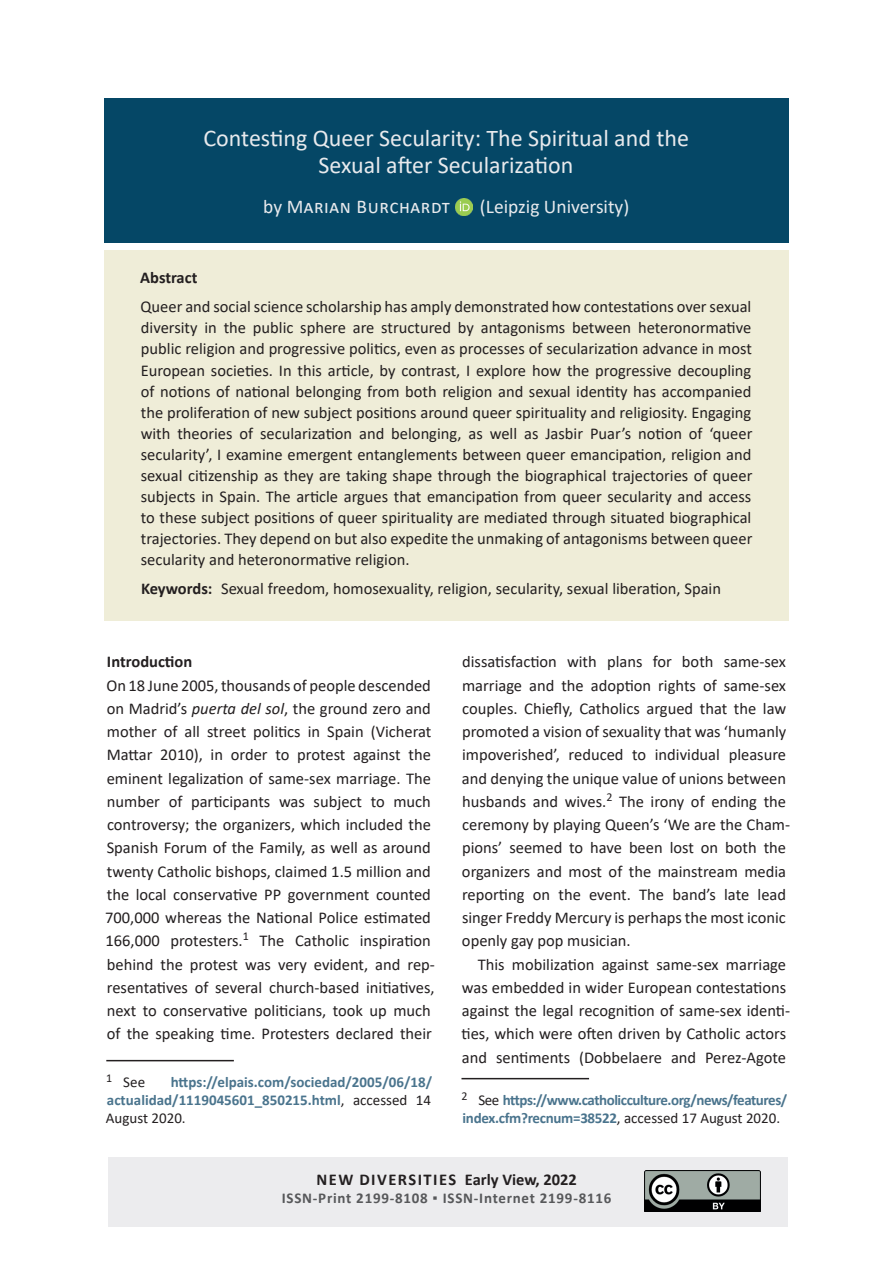
<style>
.page{position:relative;width:893px;height:1263px;background:#fff}
.page>*{position:absolute;margin:0;border:0;box-sizing:border-box;transform-origin:0 0}
.t1{font:24px/27px "Calibri";color:#e8eaed;text-align:center}
.t2{font:19.5px "Calibri";letter-spacing:.005em;color:#e8eaed}
.t3{font:19.5px "Calibri";letter-spacing:.03em;color:#e8eaed}
.t4{font:16.5px/23.2px "Calibri";color:#231f20}
.t5{font:700 16.5px "Calibri";letter-spacing:.08em;color:#231f20}
.t6{font:700 16.5px "Calibri";color:#231f20}
.t7{font:700 15px/18px "Calibri";letter-spacing:-.02em;color:#4a748d;text-align:justify}
.t8{font:700 15px "Calibri";letter-spacing:.05em;color:#57585a}
.t9{font:15px "Calibri";color:#231f20}
.s1{font-weight:700}
.s2{font-style:italic}
.s3{font-weight:400;color:#231f20}
</style>
<div class="page">
<div style="left:108px;top:1157px;width:680px;height:70px;background:#ececee"></div>
<div style="left:104px;top:98px;width:685px;height:144px;background:#054766"></div>
<div style="left:104px;top:250px;width:685px;height:371px;background:#efedd8"></div>
<img style="left:645px;top:1170px;width:115px;height:41px">
<hr style="left:106px;top:1060px;width:128px;height:1px;background:#231f20">
<hr style="left:461px;top:1078px;width:128px;height:1px;background:#231f20">
<img style="left:455px;top:198px;width:17px;height:17px">
<h1 class="t1" style="left:203px;top:124px;width:487px">Contesting Queer Secularity: The Spiritual and the<br>Sexual after Secularization</h1>
<p class="t3" style="left:263px;top:193px;width:188px">by Marian Burchardt</p>
<p class="t2" style="left:480px;top:193px;width:151px">(Leipzig University)</p>
<p class="t6" style="left:140px;top:266px;width:59px">Abstract</p>
<p class="t4" style="left:140px;top:296px;width:613px;line-height:21px;text-align:justify">Queer and social science scholarship has amply demonstrated how contestations over sexual diversity in the public sphere are structured by antagonisms between heteronormative public religion and progressive politics, even as processes of secularization advance in most European societies. In this article, by contrast, I explore how the progressive decoupling of notions of national belonging from both religion and sexual identity has accompanied the proliferation of new subject positions around queer spirituality and religiosity. Engaging with theories of secularization and belonging, as well as Jasbir Puar’s notion of ‘queer secularity’, I examine emergent entanglements between queer emancipation, religion and sexual citizenship as they are taking shape through the biographical trajectories of queer subjects in Spain. The article argues that emancipation from queer secularity and access to these subject positions of queer spirituality are mediated through situated biographical trajectories. They depend on but also expedite the unmaking of antagonisms between queer secularity and heteronormative religion.</p>
<p class="t4" style="left:141px;top:576px;width:581px"><span class="s1">Keywords:</span> Sexual freedom, homosexuality, religion, secularity, sexual liberation, Spain</p>
<p class="t6" style="left:107px;top:650px;width:87px">Introduction</p>
<p class="t4" style="left:105px;top:673px;width:331px">On 18 June 2005, thousands of people descended on Madrid’s <span class="s2">puerta del sol</span>, the ground zero and mother of all street politics in Spain (Vicherat Mattar 2010), in order to protest against the eminent legalization of same-sex marriage. The number of participants was subject to much controversy; the organizers, which included the Spanish Forum of the Family, as well as around twenty Catholic bishops, claimed 1.5 million and the local conservative PP government counted 700,000 whereas the National Police estimated 166,000 protesters.<sup>1</sup> The Catholic inspiration behind the protest was very evident, and rep&shy;resentatives of several church-based initiatives, next to conservative politicians, took up much of the speaking time. Protesters declared their</p>
<p class="t9" style="left:106px;top:1071px;width:41px"><sup>1</sup> See</p>
<p class="t7" style="left:106px;top:1072px;width:328px;text-indent:65px">https://elpais.com/sociedad/2005/06/18/ actualidad/1119045601_850215.html<span class="s3">, accessed 14<br>August 2020.</span></p>
<p class="t4" style="left:462px;top:650px;width:330px">dissatisfaction with plans for both same-sex marriage and the adoption rights of same-sex couples. Chiefly, Catholics argued that the law promoted a vision of sexuality that was ‘humanly impoverished’, reduced to individual pleasure and denying the unique value of unions between husbands and wives.<sup>2</sup> The irony of ending the ceremony by playing Queen’s ‘We are the Cham&shy;pions’ seemed to have been lost on both the organizers and most of the mainstream media reporting on the event. The band’s late lead singer Freddy Mercury is perhaps the most iconic openly gay pop musician.</p>
<p class="t4" style="left:462px;top:952px;width:330px;text-indent:16px">This mobilization against same-sex marriage was embedded in wider European contestations against the legal recognition of same-sex identi&shy;ties, which were often driven by Catholic actors and sentiments (Dobbelaere and Perez-Agote</p>
<p class="t7" style="left:462px;top:1090px;width:327px"><sup>2</sup> <span class="s3">See</span> https://www.catholicculture.org/news/features/ index.cfm?recnum=38522<span class="s3">, accessed 17 August 2020.</span></p>
<p class="t5" style="left:317px;top:1168px;width:262px">NEW DIVERSITIES Early View, 2022</p>
<p class="t8" style="left:282px;top:1187px;width:331px">ISSN-Print 2199-8108 ▪ ISSN-Internet 2199-8116</p>
</div>
